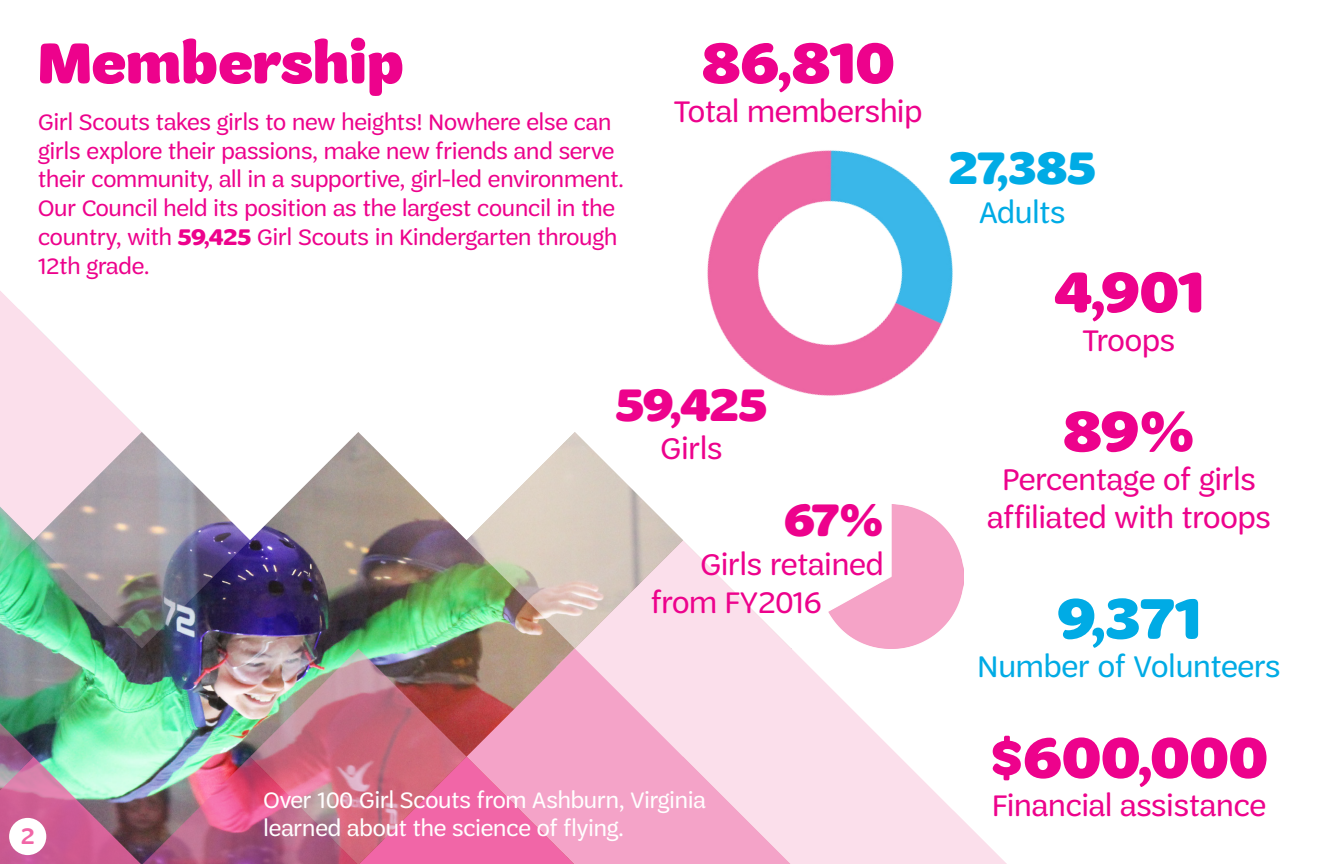
<style>
.page{position:relative;width:1332px;height:864px;background:#fff}
.page>*{position:absolute;margin:0;border:0;box-sizing:border-box;transform-origin:0 0}
.t1{font:900 60px "Trefoil Sans";color:#ed028c}
.t2{font:900 60px "Trefoil Sans";color:#00abe5}
.t3{font:900 48px "Trefoil Sans";letter-spacing:-.02em;color:#ed028c}
.t4{font:900 48px "Trefoil Sans";color:#00abe5}
.t5{font:32px "Trefoil Sans";color:#ed028c}
.t6{font:32px "Trefoil Sans";color:#00abe5}
.t7{font:24px/28.8px "Trefoil Sans";color:#ed028c}
.t8{font:24px "Trefoil Sans";color:#fff}
.t9{font:600 24px "Trefoil Sans";color:#f166a7}
.s1{font-weight:700}
</style>
<div class="page">
<img style="left:0;top:291px;width:1007px;height:573px">
<img style="left:641px;top:150px;width:366px;height:309px">
<div style="left:9px;top:818px;width:37px;height:37px;background:#fff;border-radius:50%"></div>
<img style="left:828px;top:504px;width:135px;height:144px">
<p class="t1" style="left:38px;top:29px;width:367px">Membership</p>
<p class="t7" style="left:38px;top:107px;width:587px">Girl Scouts takes girls to new heights! Nowhere else can girls explore their passions, make new friends and serve their community, all in a supportive, girl-led environment.<br>Our Council held its position as the largest council in the country, with <span class="s1">59,425</span> Girl Scouts in Kindergarten through 12th grade.</p>
<p class="t1" style="left:702px;top:29px;width:194px">86,810</p>
<p class="t5" style="left:674px;top:94px;width:250px">Total membership</p>
<p class="t3" style="left:616px;top:378px;width:153px">59,425</p>
<p class="t5" style="left:661px;top:431px;width:63px">Girls</p>
<p class="t9" style="left:21px;top:822px;width:15px">2</p>
<p class="t3" style="left:784px;top:493px;width:101px">67%</p>
<p class="t5" style="left:700px;top:547px;width:185px">Girls retained</p>
<p class="t5" style="left:651px;top:585px;width:172px">from FY2016</p>
<p class="t8" style="left:264px;top:787px;width:444px">Over 100 Girl Scouts from Ashburn, Virginia</p>
<p class="t8" style="left:264px;top:815px;width:362px">learned about the science of flying.</p>
<p class="t4" style="left:949px;top:141px;width:148px">27,385</p>
<p class="t6" style="left:979px;top:195px;width:88px">Adults</p>
<p class="t1" style="left:1054px;top:258px;width:152px">4,901</p>
<p class="t5" style="left:1083px;top:323px;width:94px">Troops</p>
<p class="t1" style="left:1063px;top:398px;width:133px">89%</p>
<p class="t5" style="left:1002px;top:462px;width:255px">Percentage of girls</p>
<p class="t5" style="left:987px;top:500px;width:285px">affiliated with troops</p>
<p class="t2" style="left:1057px;top:585px;width:145px">9,371</p>
<p class="t6" style="left:978px;top:649px;width:304px">Number of Volunteers</p>
<p class="t1" style="left:990px;top:724px;width:279px">$600,000</p>
<p class="t5" style="left:992px;top:788px;width:275px">Financial assistance</p>
</div>
